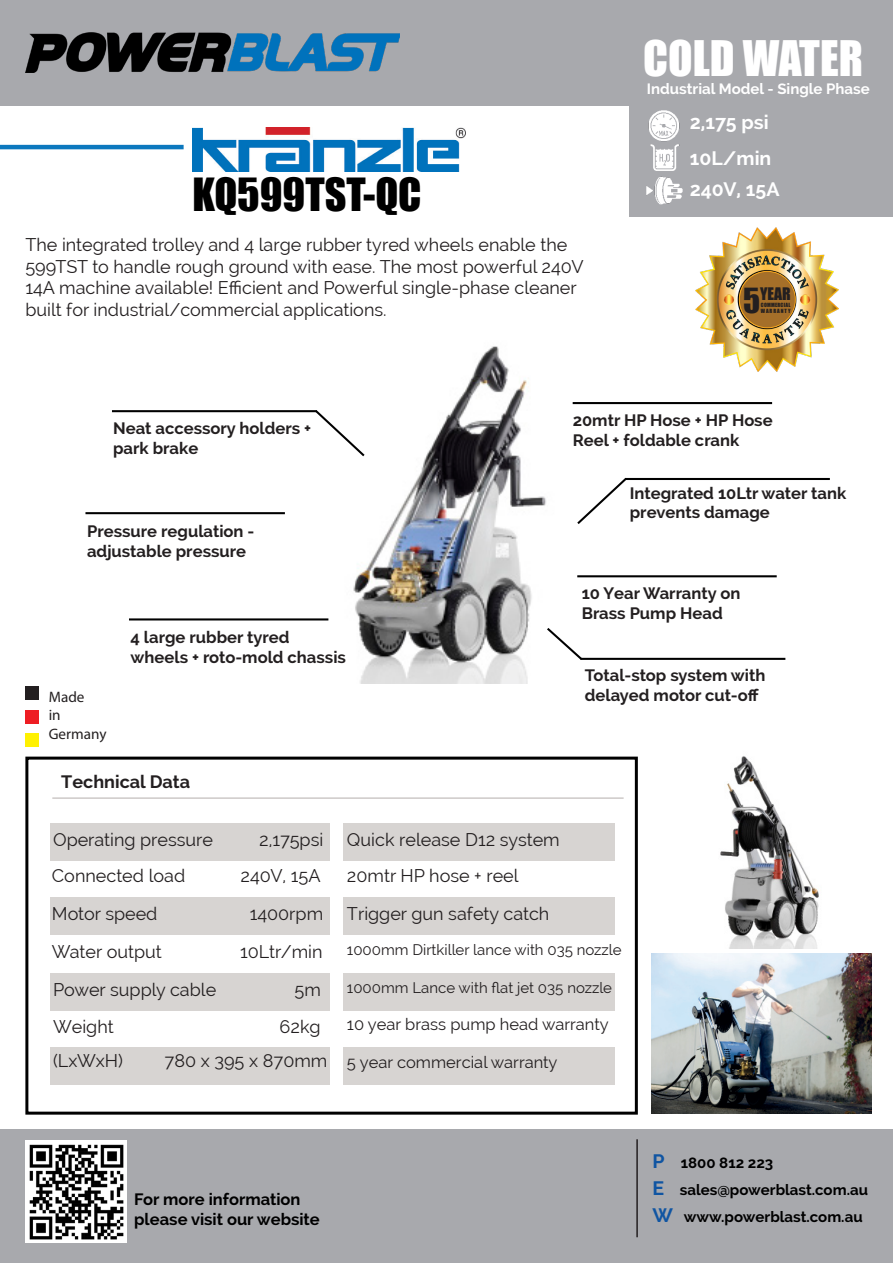
<style>
.page{position:relative;width:893px;height:1263px;background:#fff}
.page>*{position:absolute;margin:0;border:0;box-sizing:border-box;transform-origin:0 0}
.t1{font:45px "Impact";color:#fff}
.t2{font:42px "Impact";color:#000}
.t3{font:31.8px "Impact";color:#231f20}
.t4{font:700 19.5px "Raleway";color:#fff}
.t5{font:18px/21.6px "Raleway";color:#231f20}
.t6{font:700 18px "Raleway";color:#231f20}
.t7{font:700 16.5px/20px "Raleway";color:#231f20}
.t8{font:16.5px "Raleway";color:#231f20}
.t9{font:700 16.5px "Raleway";color:#000}
.t10{font:15.9px "Impact";color:#231f20}
.t11{font:15.15px "Myriad Pro";color:#231f20}
.t12{font:15px "Raleway";color:#231f20}
.t13{font:700 15px "Raleway";color:#000}
.t14{font:700 15px "Raleway";color:#fff}
.t15{font:5.25px "Impact";letter-spacing:.04em;color:#231f20}
.t16{font:5.25px "Impact";letter-spacing:.17em;color:#231f20}
.s1{font-size:19.5px;color:#1055a2}
</style>
<div class="page">
<img style="left:229px;top:346px;width:435px;height:337px">
<div style="left:0;top:1130px;width:893px;height:133px;background:#a8a9ad"></div>
<hr style="left:636px;top:1139px;width:2px;height:98px;background:#231f20">
<div style="left:0;top:0;width:893px;height:105px;background:#a8a9ad"></div>
<hr style="left:0;top:145px;width:184px;height:4px;background:#0c78be">
<img style="left:193px;top:127px;width:272px;height:44px">
<div style="left:630px;top:68px;width:263px;height:148px;background:#a8a9ad"></div>
<div style="left:25px;top:757px;width:613px;height:358px;border:3px solid #000"></div>
<div style="left:25px;top:685px;width:14px;height:14px;background:#231f20"></div>
<div style="left:25px;top:710px;width:14px;height:14px;background:#ee1d23"></div>
<div style="left:25px;top:733px;width:14px;height:14px;background:#fff101"></div>
<svg style="left:575px;top:476px;width:54px;height:50px"></svg>
<hr style="left:625px;top:478px;width:205px;height:2px;background:#000">
<hr style="left:52px;top:797px;width:572px;height:2px;background:#cdc9c8">
<img style="left:651px;top:953px;width:221px;height:160px">
<img style="left:720px;top:756px;width:99px;height:193px">
<svg style="left:313px;top:408px;width:54px;height:50px"></svg>
<hr style="left:112px;top:410px;width:205px;height:2px;background:#000">
<hr style="left:573px;top:402px;width:199px;height:2px;background:#000">
<hr style="left:129px;top:618px;width:199px;height:2px;background:#000">
<img style="left:554px;top:105px;width:191px;height:112px">
<div style="left:50px;top:823px;width:565px;height:38px;background:#d7d4d2"></div>
<div style="left:50px;top:897px;width:565px;height:38px;background:#d7d4d2"></div>
<div style="left:50px;top:973px;width:565px;height:38px;background:#d7d4d2"></div>
<div style="left:50px;top:1047px;width:565px;height:38px;background:#d7d4d2"></div>
<div style="left:330px;top:811px;width:12px;height:285px;background:#fff"></div>
<img style="left:25px;top:1141px;width:102px;height:101px">
<hr style="left:85px;top:512px;width:200px;height:2px;background:#000">
<hr style="left:577px;top:575px;width:200px;height:2px;background:#000">
<svg style="left:545px;top:626px;width:39px;height:36px"></svg>
<hr style="left:581px;top:658px;width:204px;height:2px;background:#000">
<img style="left:696px;top:228px;width:143px;height:143px">
<div style="left:739px;top:271px;width:56px;height:57px;background:#a56f29;border-radius:50%"></div>
<div style="left:739px;top:271px;width:56px;height:57px;border:1px solid #f6a61d;border-radius:50%"></div>
<img style="left:26px;top:32px;width:373px;height:41px">
<p class="t2" style="left:193px;top:162px;width:230px">KQ599TST-QC</p>
<p class="t5" style="left:25px;top:234px;width:560px">The integrated trolley and 4 large rubber tyred wheels enable the 599TST to handle rough ground with ease. The most powerful 240V 14A machine available! Efficient and Powerful single-phase cleaner built for industrial/commercial applications.</p>
<p class="t1" style="left:643px;top:24px;width:221px">COLD WATER</p>
<p class="t14" style="left:647px;top:80px;width:225px">Industrial Model - Single Phase</p>
<p class="t4" style="left:690px;top:111px;width:80px">2,175 psi</p>
<p class="t4" style="left:690px;top:147px;width:83px">10L/min</p>
<p class="t4" style="left:690px;top:178px;width:91px">240V, 15A</p>
<p class="t3" style="left:743px;top:275px;width:19px">5</p>
<p class="t10" style="left:760px;top:282px;width:32px">YEAR</p>
<p class="t15" style="left:761px;top:300px;width:31px">COMMERCIAL</p>
<p class="t16" style="left:761px;top:307px;width:31px">WARRANTY</p>
<p class="t7" style="left:113px;top:418px;width:200px">Neat accessory holders + park brake</p>
<p class="t7" style="left:87px;top:521px;width:169px">Pressure regulation -</p>
<p class="t7" style="left:87px;top:541px;width:161px">adjustable pressure</p>
<p class="t11" style="left:49px;top:688px;width:37px">Made</p>
<p class="t11" style="left:49px;top:706px;width:13px">in</p>
<p class="t11" style="left:49px;top:724px;width:59px">Germany</p>
<p class="t7" style="left:131px;top:628px;width:161px">4 large rubber tyred</p>
<p class="t7" style="left:131px;top:648px;width:217px">wheels + roto-mold chassis</p>
<p class="t6" style="left:61px;top:771px;width:130px">Technical Data</p>
<p class="t7" style="left:573px;top:410px;width:201px">20mtr HP Hose + HP Hose</p>
<p class="t7" style="left:573px;top:430px;width:168px">Reel + foldable crank</p>
<p class="t7" style="left:630px;top:483px;width:218px">Integrated 10Ltr water tank</p>
<p class="t7" style="left:630px;top:503px;width:141px">prevents damage</p>
<p class="t7" style="left:582px;top:583px;width:160px">10 Year Warranty on<br>Brass Pump Head</p>
<p class="t7" style="left:585px;top:665px;width:182px">Total-stop system with</p>
<p class="t7" style="left:585px;top:685px;width:176px">delayed motor cut-off</p>
<p class="t5" style="left:53px;top:828px;width:162px">Operating pressure</p>
<p class="t5" style="left:259px;top:828px;width:66px">2,175psi</p>
<p class="t5" style="left:52px;top:865px;width:135px">Connected load</p>
<p class="t5" style="left:241px;top:865px;width:82px">240V, 15A</p>
<p class="t5" style="left:52px;top:903px;width:107px">Motor speed</p>
<p class="t5" style="left:250px;top:903px;width:75px">1400rpm</p>
<p class="t5" style="left:52px;top:940px;width:111px">Water output</p>
<p class="t5" style="left:240px;top:940px;width:84px">10Ltr/min</p>
<p class="t5" style="left:53px;top:978px;width:165px">Power supply cable</p>
<p class="t5" style="left:295px;top:978px;width:28px">5m</p>
<p class="t5" style="left:53px;top:1016px;width:62px">Weight</p>
<p class="t5" style="left:280px;top:1016px;width:43px">62kg</p>
<p class="t5" style="left:53px;top:1049px;width:71px">(LxWxH)</p>
<p class="t5" style="left:164px;top:1049px;width:164px">780 x 395 x 870mm</p>
<p class="t5" style="left:347px;top:828px;width:214px">Quick release D12 system</p>
<p class="t5" style="left:347px;top:865px;width:173px">20mtr HP hose + reel</p>
<p class="t5" style="left:347px;top:903px;width:204px">Trigger gun safety catch</p>
<p class="t12" style="left:347px;top:941px;width:276px">1000mm Dirtkiller lance with 035 nozzle</p>
<p class="t12" style="left:347px;top:979px;width:267px">1000mm Lance with flat jet 035 nozzle</p>
<p class="t8" style="left:347px;top:1015px;width:263px">10 year brass pump head warranty</p>
<p class="t8" style="left:347px;top:1053px;width:212px">5 year commercial warranty</p>
<p class="t9" style="left:134px;top:1190px;width:168px">For more information</p>
<p class="t9" style="left:134px;top:1209px;width:187px">please visit our website</p>
<p class="t13" style="left:652px;top:1154px;width:122px"><span class="s1">P</span> 1800 812 223</p>
<p class="t13" style="left:652px;top:1181px;width:217px"><span class="s1">E</span> sales@powerblast.com.au</p>
<p class="t13" style="left:652px;top:1208px;width:212px"><span class="s1">W</span> www.powerblast.com.au</p>
</div>
